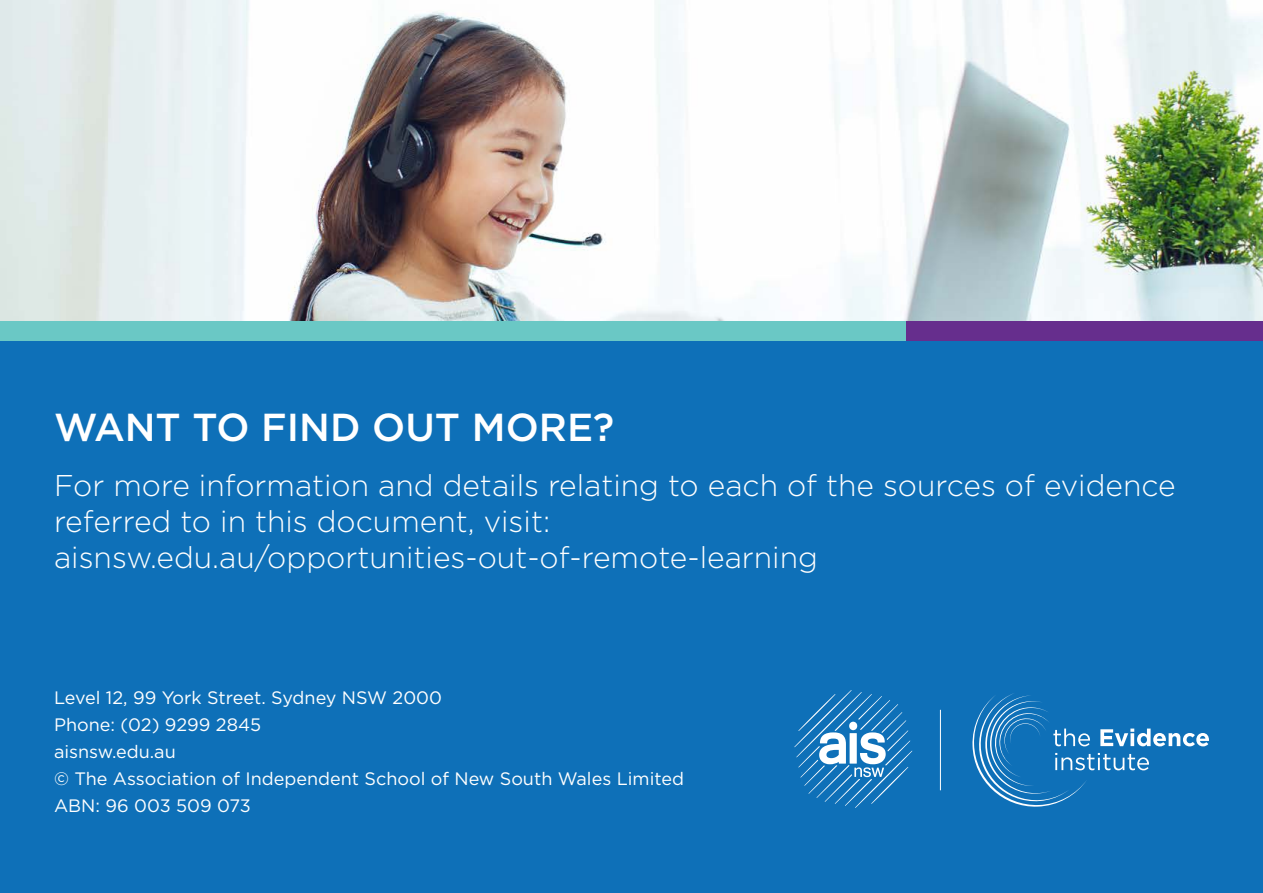
<style>
.page{position:relative;width:1263px;height:893px;background:#fff}
.page>*{position:absolute;margin:0;border:0;box-sizing:border-box;transform-origin:0 0}
.t1{font:500 39px "Gotham";color:#fff}
.t2{font:300 30px/36px "Gotham";color:#fff}
.t3{font:18px/27px "Gotham";color:#fff}
</style>
<div class="page">
<img style="left:0;top:0;width:1263px;height:321px">
<div style="left:0;top:340px;width:1263px;height:553px;background:#0e70b8"></div>
<div style="left:0;top:321px;width:907px;height:19px;background:#6ac8c5"></div>
<div style="left:907px;top:321px;width:356px;height:19px;background:#662e8d"></div>
<hr style="left:940px;top:710px;width:1px;height:80px;background:#fff">
<svg style="left:794px;top:690px;width:118px;height:118px"></svg>
<svg style="left:972px;top:693px;width:237px;height:114px"></svg>
<h1 class="t1" style="left:54px;top:401px;width:562px">WANT TO FIND OUT MORE?</h1>
<p class="t2" style="left:54px;top:467px;width:1123px">For more information and details relating to each of the sources of evidence referred to in this document, visit: aisnsw.edu.au/opportunities-out-of-remote-learning</p>
<p class="t3" style="left:54px;top:684px;width:631px">Level 12, 99 York Street. Sydney NSW 2000<br>Phone: (02) 9299 2845<br>aisnsw.edu.au<br>© The Association of Independent School of New South Wales Limited<br>ABN: 96 003 509 073</p>
</div>
